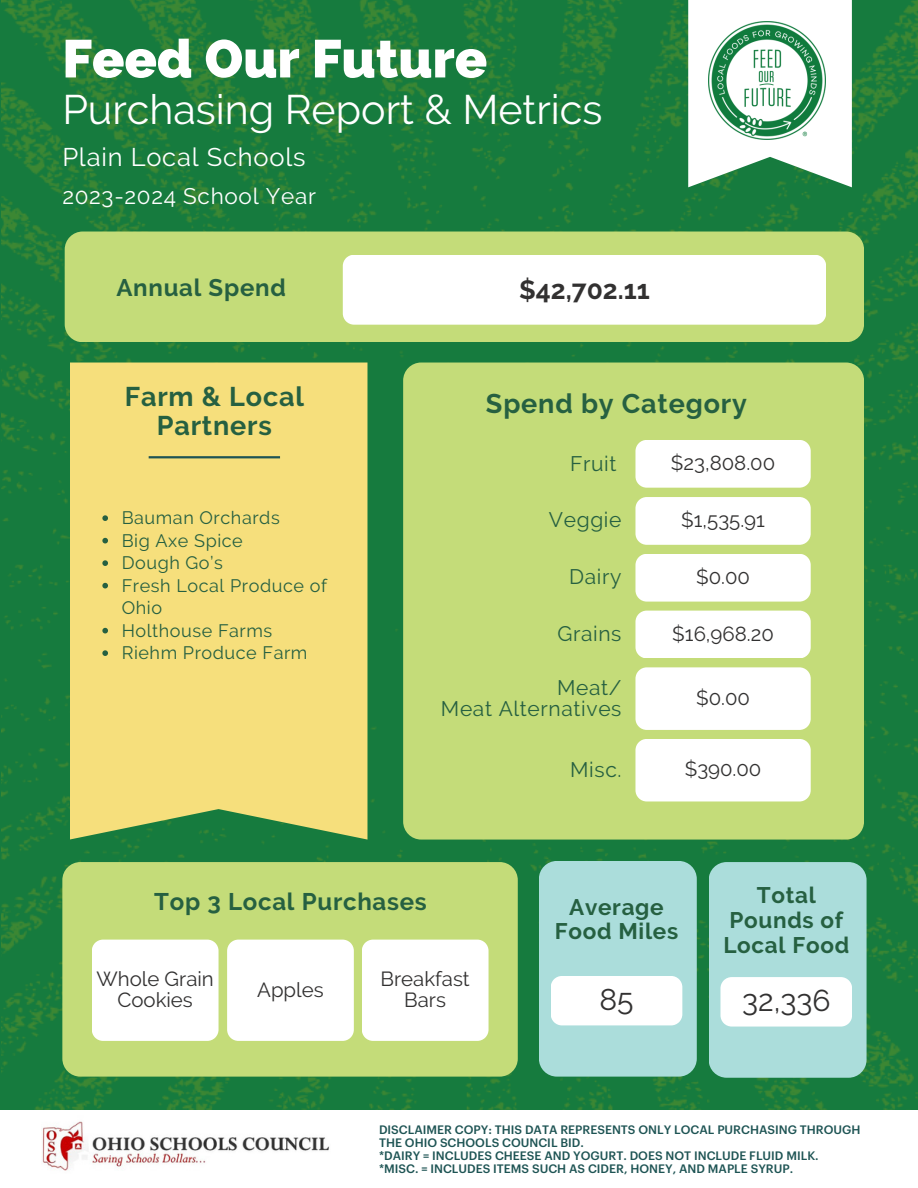
<style>
.page{position:relative;width:918px;height:1188px;background:#fff}
.page>*{position:absolute;margin:0;border:0;box-sizing:border-box;transform-origin:0 0}
.t1{font:800 53.1px "Raleway";color:#fff}
.t2{font:41.1px "Raleway";color:#fff}
.t3{font:30px "Raleway";color:#323131}
.t4{font:700 27px/28.2px "Raleway";letter-spacing:.03em;color:#266041;text-align:center}
.t5{font:700 26.4px "Raleway";color:#323131}
.t6{font:25.5px "Raleway";letter-spacing:.03em;color:#fff}
.t7{font:700 24px "Raleway";letter-spacing:.03em;color:#266041}
.t8{font:700 22.5px/24.8px "Raleway";letter-spacing:.03em;color:#266041;text-align:center}
.t9{font:22.5px "Raleway";letter-spacing:.03em;color:#fff}
.t10{font:21px "Raleway";letter-spacing:.03em;color:#266041}
.t11{font:20.4px/21.3px "Raleway";color:#323131;text-align:center}
.t12{font:18px/22.5px "Raleway";letter-spacing:.03em;color:#266041}
.t13{font:500 12px/13px "Graphik";color:#1e5454}
</style>
<div class="page">
<img style="left:1px;top:0;width:917px;height:1110px">
<svg style="left:688px;top:0;width:164px;height:187px"></svg>
<img style="left:709px;top:21px;width:117px;height:118px">
<div style="left:65px;top:232px;width:799px;height:110px;background:#c4dc79;border-radius:18px"></div>
<div style="left:343px;top:255px;width:483px;height:70px;background:#fff"></div>
<div style="left:70px;top:363px;width:297px;height:477px;background:#f6df7c"></div>
<hr style="left:149px;top:456px;width:131px;height:2px;background:#1e5454">
<div style="left:403px;top:363px;width:461px;height:477px;background:#c4dc79;border-radius:18px"></div>
<div style="left:635px;top:440px;width:176px;height:48px;background:#fff;border-radius:11px"></div>
<div style="left:635px;top:497px;width:176px;height:48px;background:#fff;border-radius:11px"></div>
<div style="left:635px;top:554px;width:176px;height:48px;background:#fff;border-radius:11px"></div>
<div style="left:635px;top:611px;width:176px;height:47px;background:#fff;border-radius:11px"></div>
<div style="left:635px;top:667px;width:176px;height:63px;background:#fff;border-radius:11px"></div>
<div style="left:635px;top:739px;width:176px;height:62px;background:#fff;border-radius:11px"></div>
<div style="left:62px;top:862px;width:455px;height:215px;background:#c4dc79;border-radius:18px"></div>
<div style="left:92px;top:940px;width:126px;height:101px;background:#fff"></div>
<div style="left:539px;top:861px;width:158px;height:216px;background:#abdddb;border-radius:18px"></div>
<div style="left:551px;top:976px;width:131px;height:49px;background:#fff"></div>
<div style="left:709px;top:862px;width:158px;height:216px;background:#abdddb;border-radius:18px"></div>
<div style="left:720px;top:977px;width:132px;height:50px;background:#fff"></div>
<img style="left:42px;top:1121px;width:287px;height:50px">
<svg style="left:102px;top:515px;width:6px;height:6px"></svg>
<svg style="left:102px;top:538px;width:6px;height:5px"></svg>
<svg style="left:102px;top:560px;width:6px;height:6px"></svg>
<svg style="left:102px;top:583px;width:6px;height:5px"></svg>
<svg style="left:102px;top:628px;width:6px;height:5px"></svg>
<svg style="left:102px;top:650px;width:6px;height:6px"></svg>
<div style="left:362px;top:940px;width:126px;height:101px;background:#fff"></div>
<div style="left:227px;top:940px;width:127px;height:101px;background:#fff"></div>
<p class="t1" style="left:62px;top:28px;width:426px">Feed Our Future</p>
<p class="t2" style="left:62px;top:85px;width:542px">Purchasing Report &amp; Metrics</p>
<h4 class="t6" style="left:62px;top:142px;width:245px">Plain Local Schools</h4>
<h1 class="t9" style="left:62px;top:183px;width:255px">2023-2024 School Year</h1>
<h5 class="t7" style="left:116px;top:274px;width:171px">Annual Spend</h5>
<h6 class="t5" style="left:519px;top:274px;width:132px">$42,702.11</h6>
<h3 class="t4" style="left:125px;top:383px;width:181px">Farm &amp; Local<br>Partners</h3>
<p class="t12" style="left:122px;top:507px;width:160px">Bauman Orchards</p>
<h5 class="t12" style="left:122px;top:529px;width:123px">Big Axe Spice</h5>
<p class="t12" style="left:122px;top:552px;width:103px">Dough Go’s</p>
<h5 class="t12" style="left:122px;top:574px;width:207px">Fresh Local Produce of<br>Ohio</h5>
<h2 class="t12" style="left:122px;top:619px;width:152px">Holthouse Farms</h2>
<p class="t12" style="left:122px;top:642px;width:187px">Riehm Produce Farm</p>
<p class="t4" style="left:486px;top:390px;width:263px">Spend by Category</p>
<h3 class="t10" style="left:570px;top:451px;width:48px">Fruit</h3>
<h3 class="t11" style="left:671px;top:452px;width:106px">$23,808.00</h3>
<p class="t11" style="left:681px;top:510px;width:85px">$1,535.91</p>
<p class="t11" style="left:696px;top:566px;width:55px">$0.00</p>
<p class="t11" style="left:672px;top:623px;width:103px">$16,968.20</p>
<p class="t10" style="left:549px;top:507px;width:74px">Veggie</p>
<p class="t10" style="left:569px;top:565px;width:54px">Dairy</p>
<p class="t10" style="left:557px;top:622px;width:66px">Grains</p>
<p class="t10" style="left:557px;top:676px;width:66px">Meat/</p>
<p class="t10" style="left:441px;top:696px;width:182px">Meat Alternatives</p>
<p class="t10" style="left:570px;top:757px;width:53px">Misc.</p>
<p class="t11" style="left:696px;top:687px;width:55px">$0.00</p>
<p class="t11" style="left:685px;top:758px;width:78px">$390.00</p>
<p class="t7" style="left:154px;top:888px;width:274px">Top 3 Local Purchases</p>
<p class="t8" style="left:555px;top:894px;width:125px">Average<br>Food Miles</p>
<p class="t8" style="left:723px;top:883px;width:127px">Total<br>Pounds of<br>Local Food</p>
<p class="t11" style="left:97px;top:968px;width:119px">Whole Grain</p>
<p class="t11" style="left:117px;top:989px;width:77px">Cookies</p>
<p class="t11" style="left:257px;top:979px;width:68px">Apples</p>
<p class="t11" style="left:381px;top:968px;width:91px">Breakfast<br>Bars</p>
<p class="t3" style="left:599px;top:982px;width:36px">85</p>
<p class="t3" style="left:742px;top:983px;width:90px">32,336</p>
<h5 class="t13" style="left:379px;top:1123px;width:483px">DISCLAIMER COPY: THIS DATA REPRESENTS ONLY LOCAL PURCHASING THROUGH<br>THE OHIO SCHOOLS COUNCIL BID.</h5>
<p class="t13" style="left:379px;top:1149px;width:441px">*DAIRY = INCLUDES CHEESE AND YOGURT. DOES NOT INCLUDE FLUID MILK.</p>
<p class="t13" style="left:379px;top:1162px;width:416px">*MISC. = INCLUDES ITEMS SUCH AS CIDER, HONEY, AND MAPLE SYRUP.</p>
</div>
